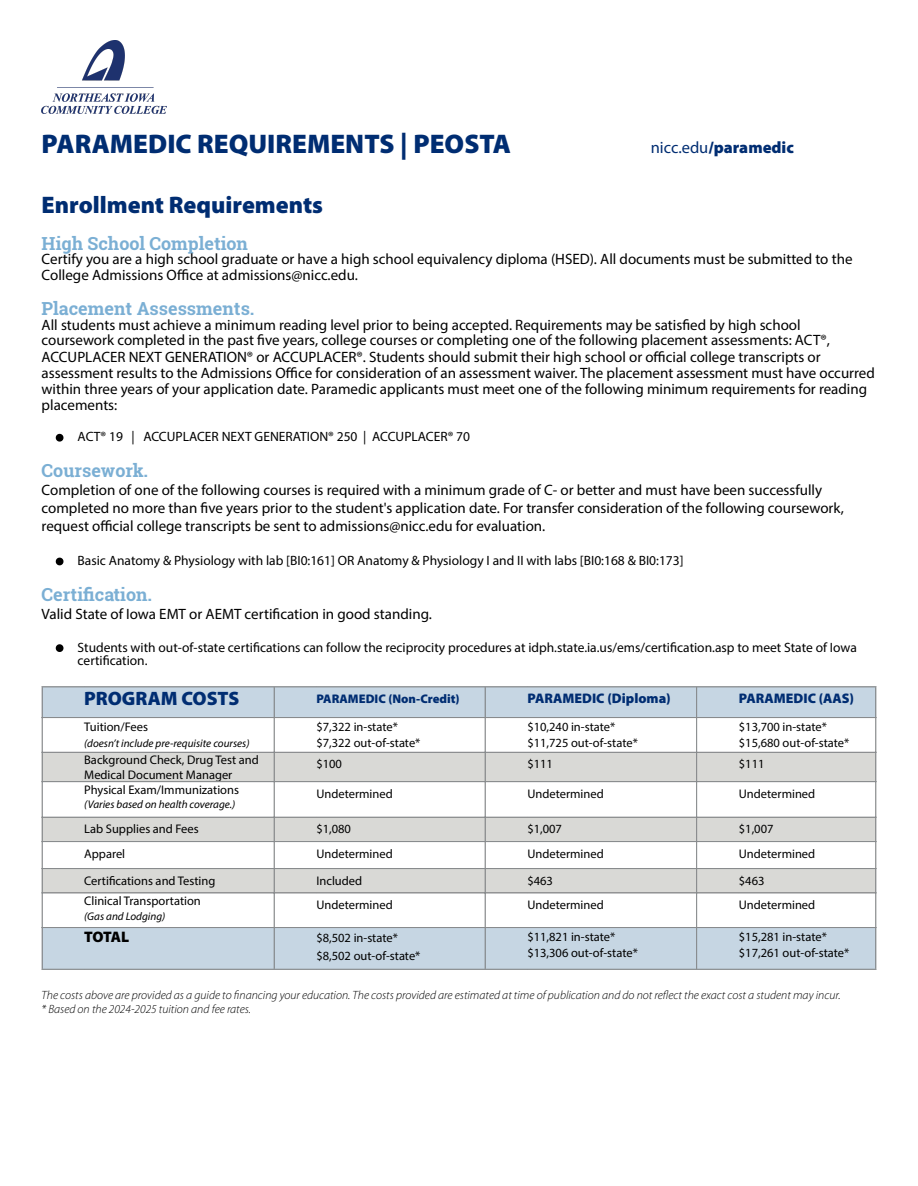
<style>
.page{position:relative;width:918px;height:1186px;background:#fff}
.page>*{position:absolute;margin:0;border:0;box-sizing:border-box;transform-origin:0 0}
.t1{font:900 27px "Myriad Pro";color:#002d72}
.t2{font:900 24px "Myriad Pro";color:#002d72}
.t3{font:900 19.5px "Myriad Pro";color:#002d72}
.t4{font:700 18px "Roboto Slab";color:#7bafd4}
.t5{font:900 16.5px "Myriad Pro";color:#002d72}
.t6{font:900 15.3px "Myriad Pro";letter-spacing:-.03em;color:#000}
.t7{font:15px/15.9px "Myriad Pro";color:#000}
.t8{font:900 13.95px "Myriad Pro";color:#002d72}
.t9{font:13.5px/13.5px "Myriad Pro";color:#000}
.t10{font:12.45px/16.6px "Myriad Pro";color:#000}
.t11{font:900 12.45px "Myriad Pro";color:#002d72}
.t12{font:italic 300 12px/13.5px "Myriad Pro";color:#000}
.t13{font:italic 11.1px "Myriad Pro";color:#000}
.s1{font-weight:400}
</style>
<div class="page">
<img style="left:42px;top:40px;width:125px;height:74px">
<svg style="left:56px;top:434px;width:7px;height:7px"></svg>
<svg style="left:56px;top:558px;width:7px;height:7px"></svg>
<svg style="left:56px;top:644px;width:7px;height:8px"></svg>
<svg style="left:43px;top:687px;width:832px;height:282px;fill:#c6d6e3"></svg>
<svg style="left:43px;top:753px;width:832px;height:139px;fill:#d9d9d6"></svg>
<hr style="left:42px;top:687px;width:1px;height:282px;background:#888b8d">
<hr style="left:274px;top:687px;width:1px;height:282px;background:#888b8d">
<hr style="left:485px;top:687px;width:1px;height:282px;background:#888b8d">
<hr style="left:696px;top:687px;width:1px;height:282px;background:#888b8d">
<hr style="left:875px;top:687px;width:1px;height:282px;background:#888b8d">
<hr style="left:42px;top:686px;width:834px;height:1px;background:#888b8d">
<hr style="left:42px;top:717px;width:834px;height:1px;background:#888b8d">
<hr style="left:42px;top:752px;width:834px;height:1px;background:#888b8d">
<hr style="left:42px;top:781px;width:834px;height:1px;background:#888b8d">
<hr style="left:42px;top:816px;width:834px;height:2px;background:#888b8d">
<hr style="left:42px;top:841px;width:834px;height:1px;background:#888b8d">
<hr style="left:42px;top:868px;width:834px;height:1px;background:#888b8d">
<hr style="left:42px;top:892px;width:834px;height:1px;background:#888b8d">
<hr style="left:42px;top:927px;width:834px;height:1px;background:#888b8d">
<hr style="left:42px;top:969px;width:834px;height:1px;background:#888b8d">
<h1 class="t1" style="left:42px;top:133px;width:471px">PARAMEDIC REQUIREMENTS | PEOSTA</h1>
<h1 class="t5" style="left:651px;top:141px;width:145px"><span class="s1">nicc.edu</span>/paramedic</h1>
<p class="t2" style="left:42px;top:195px;width:283px">Enrollment Requirements</p>
<p class="t4" style="left:42px;top:231px;width:208px">High School Completion</p>
<p class="t7" style="left:42px;top:253px;width:812px">Certify you are a high school graduate or have a high school equivalency diploma (HSED). All documents must be submitted to the<br>College Admissions Office at admissions@nicc.edu.</p>
<p class="t4" style="left:42px;top:296px;width:214px">Placement Assessments.</p>
<p class="t7" style="left:42px;top:318px;width:835px">All students must achieve a minimum reading level prior to being accepted. Requirements may be satisfied by high school coursework completed in the past five years, college courses or completing one of the following placement assessments: ACT®, ACCUPLACER NEXT GENERATION® or ACCUPLACER®. Students should submit their high school or official college transcripts or assessment results to the Admissions Office for consideration of an assessment waiver. The placement assessment must have occurred within three years of your application date. Paramedic applicants must meet one of the following minimum requirements for reading placements:</p>
<p class="t9" style="left:78px;top:431px;width:394px">ACT® 19 | ACCUPLACER NEXT GENERATION® 250 | ACCUPLACER® 70</p>
<p class="t4" style="left:42px;top:458px;width:108px">Coursework.</p>
<p class="t7" style="left:42px;top:482px;width:804px;line-height:18px">Completion of one of the following courses is required with a minimum grade of C- or better and must have been successfully completed no more than five years prior to the student's application date. For transfer consideration of the following coursework, request official college transcripts be sent to admissions@nicc.edu for evaluation.</p>
<p class="t9" style="left:78px;top:555px;width:607px">Basic Anatomy &amp; Physiology with lab [BI0:161] OR Anatomy &amp; Physiology I and II with labs [BI0:168 &amp; BI0:173]</p>
<p class="t4" style="left:42px;top:582px;width:112px">Certification.</p>
<p class="t7" style="left:42px;top:607px;width:392px">Valid State of Iowa EMT or AEMT certification in good standing.</p>
<p class="t9" style="left:78px;top:641px;width:781px">Students with out-of-state certifications can follow the reciprocity procedures at idph.state.ia.us/ems/certification.asp to meet State of Iowa certification.</p>
<p class="t3" style="left:84px;top:690px;width:157px">PROGRAM COSTS</p>
<p class="t11" style="left:316px;top:694px;width:145px">PARAMEDIC (Non-Credit)</p>
<p class="t8" style="left:527px;top:692px;width:145px">PARAMEDIC (Diploma)</p>
<p class="t8" style="left:739px;top:692px;width:117px">PARAMEDIC (AAS)</p>
<h1 class="t10" style="left:84px;top:719px;width:65px">Tuition/Fees</h1>
<h1 class="t13" style="left:84px;top:739px;width:167px">(doesn’t include pre-requisite courses)</h1>
<p class="t10" style="left:316px;top:719px;width:106px">$7,322 in-state* $7,322 out-of-state*</p>
<p class="t10" style="left:527px;top:719px;width:112px">$10,240 in-state* $11,725 out-of-state*</p>
<p class="t10" style="left:739px;top:719px;width:112px">$13,700 in-state* $15,680 out-of-state*</p>
<p class="t10" style="left:84px;top:754px;width:176px;line-height:14.5px">Background Check, Drug Test and<br>Medical Document Manager</p>
<p class="t10" style="left:316px;top:757px;width:27px">$100</p>
<p class="t10" style="left:527px;top:757px;width:27px">$111</p>
<p class="t10" style="left:739px;top:757px;width:27px">$111</p>
<h1 class="t10" style="left:84px;top:782px;width:156px">Physical Exam/Immunizations</h1>
<h1 class="t13" style="left:84px;top:800px;width:153px">(Varies based on health coverage.)</h1>
<p class="t10" style="left:316px;top:786px;width:78px">Undetermined</p>
<p class="t10" style="left:527px;top:786px;width:78px">Undetermined</p>
<p class="t10" style="left:739px;top:786px;width:78px">Undetermined</p>
<p class="t10" style="left:84px;top:822px;width:116px">Lab Supplies and Fees</p>
<p class="t10" style="left:316px;top:822px;width:36px">$1,080</p>
<p class="t10" style="left:527px;top:822px;width:36px">$1,007</p>
<p class="t10" style="left:739px;top:822px;width:36px">$1,007</p>
<p class="t10" style="left:84px;top:846px;width:43px">Apparel</p>
<p class="t10" style="left:316px;top:846px;width:78px">Undetermined</p>
<p class="t10" style="left:527px;top:846px;width:78px">Undetermined</p>
<p class="t10" style="left:739px;top:846px;width:78px">Undetermined</p>
<p class="t10" style="left:84px;top:873px;width:133px">Certifications and Testing</p>
<p class="t10" style="left:316px;top:873px;width:47px">Included</p>
<p class="t10" style="left:527px;top:873px;width:27px">$463</p>
<p class="t10" style="left:739px;top:873px;width:27px">$463</p>
<h1 class="t10" style="left:84px;top:893px;width:118px">Clinical Transportation</h1>
<h1 class="t13" style="left:84px;top:911px;width:83px">(Gas and Lodging)</h1>
<p class="t10" style="left:316px;top:897px;width:78px">Undetermined</p>
<p class="t10" style="left:527px;top:897px;width:78px">Undetermined</p>
<p class="t10" style="left:739px;top:897px;width:78px">Undetermined</p>
<p class="t6" style="left:84px;top:930px;width:46px">TOTAL</p>
<p class="t10" style="left:316px;top:929px;width:106px;line-height:18.8px">$8,502 in-state* $8,502 out-of-state*</p>
<p class="t10" style="left:527px;top:929px;width:112px">$11,821 in-state* $13,306 out-of-state*</p>
<p class="t10" style="left:739px;top:929px;width:112px">$15,281 in-state* $17,261 out-of-state*</p>
<p class="t12" style="left:42px;top:989px;width:801px">The costs above are provided as a guide to financing your education. The costs provided are estimated at time of publication and do not reflect the exact cost a student may incur. * Based on the 2024-2025 tuition and fee rates.</p>
</div>
